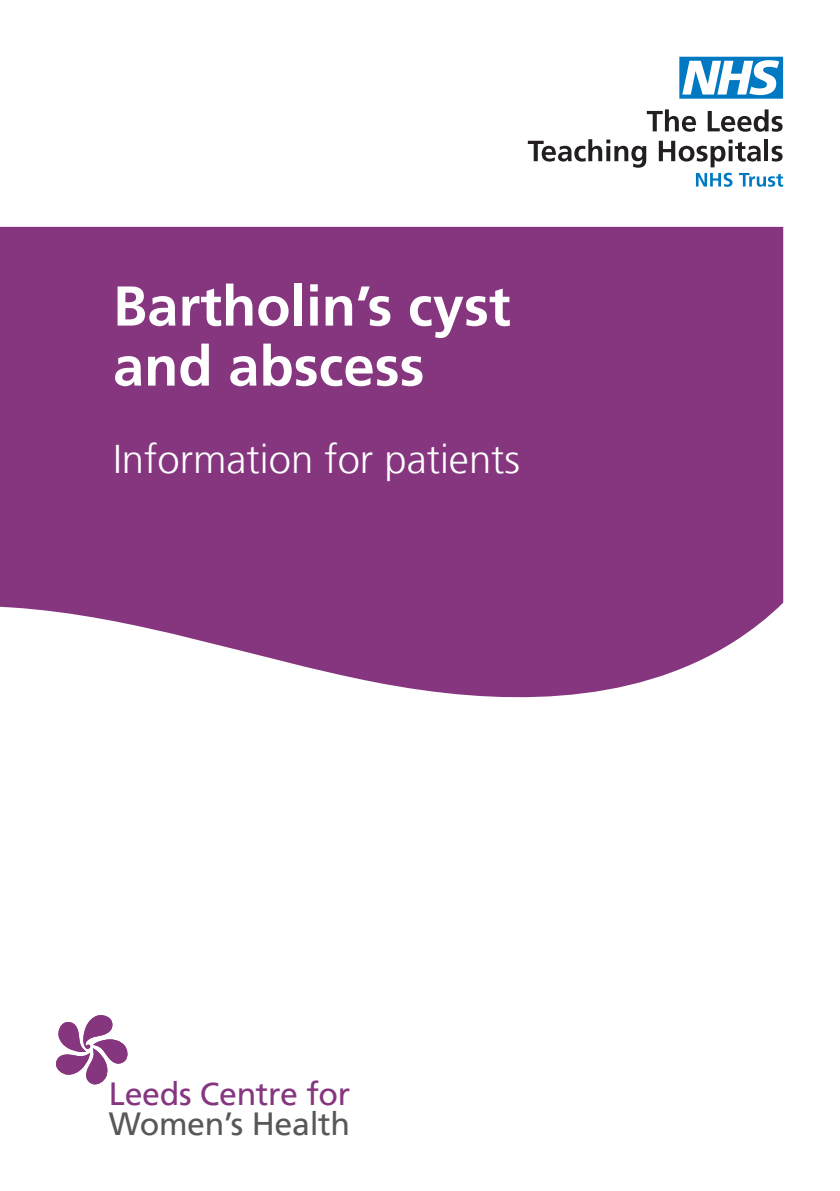
<style>
.page{position:relative;width:840px;height:1191px;background:#fff}
.page>*{position:absolute;margin:0;border:0;box-sizing:border-box;transform-origin:0 0}
.Cover_title_A{font:700 56px/60px "Frutiger LT";color:#fff}
.Cover_title_B{font:300 40px "Frutiger LT";color:#fff}
.t1{font:32px "Frutiger LT";letter-spacing:-.01em;color:#85367f}
.t2{font:32px "Frutiger LT";letter-spacing:-.01em;color:#57585a}
</style>
<div class="page">
<svg style="left:0;top:227px;width:782px;height:471px;background:#8e4689"></svg>
<svg style="left:56px;top:1015px;width:72px;height:70px"></svg>
<svg style="left:679px;top:57px;width:103px;height:42px"></svg>
<svg style="left:646px;top:109px;width:49px;height:23px"></svg>
<svg style="left:707px;top:109px;width:75px;height:23px"></svg>
<svg style="left:527px;top:139px;width:119px;height:29px"></svg>
<svg style="left:658px;top:140px;width:102px;height:27px"></svg>
<hr style="left:764px;top:139px;width:4px;height:22px;background:#231f20">
<svg style="left:771px;top:146px;width:11px;height:16px"></svg>
<svg style="left:695px;top:173px;width:37px;height:14px"></svg>
<svg style="left:739px;top:173px;width:43px;height:14px"></svg>
<p class="Cover_title_A" style="left:113px;top:276px;width:399px">Bartholin’s cyst and abscess</p>
<p class="Cover_title_B" style="left:113px;top:437px;width:408px">Information for patients</p>
<p class="t1" style="left:109px;top:1075px;width:243px">Leeds Centre for</p>
<p class="t2" style="left:109px;top:1104px;width:242px">Women’s Health</p>
</div>
